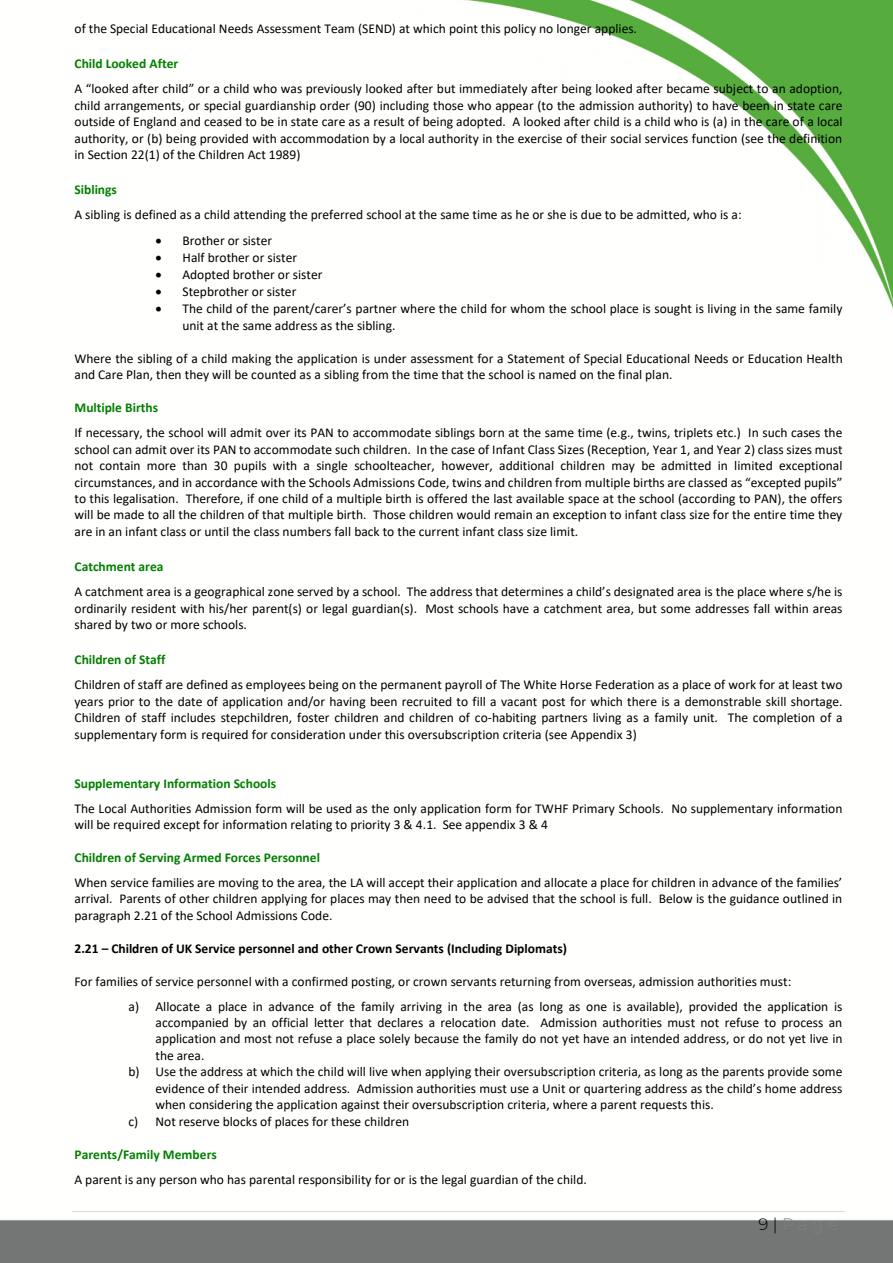
<style>
.page{position:relative;width:893px;height:1263px;background:#fff}
.page>*{position:absolute;margin:0;border:0;box-sizing:border-box;transform-origin:0 0}
.t1{font:300 16.5px "Montserrat";color:#7f7f7f}
.t2{font:13.5px/16.5px "Calibri";color:#000;text-align:justify}
.t3{font:700 13.5px "Calibri";color:#008000}
.t4{font:700 13.5px "Calibri";color:#000}
.s1{color:#000}
</style>
<div class="page">
<img style="left:0;top:0;width:892px;height:1262px">
<hr style="left:72px;top:1212px;width:772px;height:1px;background:#d9d9d9">
<p class="t2" style="left:75px;top:20px;width:564px">of the Special Educational Needs Assessment Team (SEND) at which point this policy no longer applies.</p>
<p class="t3" style="left:75px;top:56px;width:105px">Child Looked After</p>
<p class="t2" style="left:75px;top:80px;width:770px">A “looked after child” or a child who was previously looked after but immediately after being looked after became subject to an adoption, child arrangements, or special guardianship order (90) including those who appear (to the admission authority) to have been in state care outside of England and ceased to be in state care as a result of being adopted. A looked after child is a child who is (a) in the care of a local authority, or (b) being provided with accommodation by a local authority in the exercise of their social services function (see the definition in Section 22(1) of the Children Act 1989)</p>
<p class="t3" style="left:75px;top:182px;width:44px">Siblings</p>
<p class="t2" style="left:75px;top:206px;width:669px">A sibling is defined as a child attending the preferred school at the same time as he or she is due to be admitted, who is a:</p>
<p class="t2" style="left:156px;top:232px;width:118px">• Brother or sister</p>
<p class="t2" style="left:156px;top:249px;width:143px">• Half brother or sister</p>
<p class="t2" style="left:156px;top:266px;width:168px">• Adopted brother or sister</p>
<p class="t2" style="left:156px;top:283px;width:142px">• Stepbrother or sister</p>
<p class="t2" style="left:183px;top:301px;width:661px;text-indent:-27px">• The child of the parent/carer’s partner where the child for whom the school place is sought is living in the same family unit at the same address as the sibling.</p>
<p class="t2" style="left:75px;top:350px;width:770px">Where the sibling of a child making the application is under assessment for a Statement of Special Educational Needs or Education Health and Care Plan, then they will be counted as a sibling from the time that the school is named on the final plan.</p>
<p class="t3" style="left:75px;top:399px;width:85px">Multiple Births</p>
<p class="t2" style="left:75px;top:424px;width:769px">If necessary, the school will admit over its PAN to accommodate siblings born at the same time (e.g., twins, triplets etc.) In such cases the school can admit over its PAN to accommodate such children. In the case of Infant Class Sizes (Reception, Year 1, and Year 2) class sizes must not contain more than 30 pupils with a single schoolteacher, however, additional children may be admitted in limited exceptional circumstances, and in accordance with the Schools Admissions Code, twins and children from multiple births are classed as “excepted pupils” to this legalisation. Therefore, if one child of a multiple birth is offered the last available space at the school (according to PAN), the offers will be made to all the children of that multiple birth. Those children would remain an exception to infant class size for the entire time they are in an infant class or until the class numbers fall back to the current infant class size limit.</p>
<p class="t3" style="left:75px;top:558px;width:91px">Catchment area</p>
<p class="t2" style="left:75px;top:583px;width:769px">A catchment area is a geographical zone served by a school. The address that determines a child’s designated area is the place where s/he is ordinarily resident with his/her parent(s) or legal guardian(s). Most schools have a catchment area, but some addresses fall within areas shared by two or more schools.</p>
<p class="t3" style="left:75px;top:652px;width:92px">Children of Staff</p>
<p class="t2" style="left:75px;top:676px;width:769px">Children of staff are defined as employees being on the permanent payroll of The White Horse Federation as a place of work for at least two years prior to the date of application and/or having been recruited to fill a vacant post for which there is a demonstrable skill shortage.<br>Children of staff includes stepchildren, foster children and children of co-habiting partners living as a family unit. The completion of a supplementary form is required for consideration under this oversubscription criteria (see Appendix 3)</p>
<p class="t3" style="left:75px;top:775px;width:203px">Supplementary Information Schools</p>
<p class="t2" style="left:75px;top:800px;width:769px">The Local Authorities Admission form will be used as the only application form for TWHF Primary Schools. No supplementary information will be required except for information relating to priority 3 &amp; 4.1. See appendix 3 &amp; 4</p>
<p class="t3" style="left:75px;top:849px;width:247px">Children of Serving Armed Forces Personnel</p>
<p class="t2" style="left:75px;top:874px;width:769px">When service families are moving to the area, the LA will accept their application and allocate a place for children in advance of the families’ arrival. Parents of other children applying for places may then need to be advised that the school is full. Below is the guidance outlined in paragraph 2.21 of the School Admissions Code.</p>
<p class="t4" style="left:75px;top:940px;width:494px">2.21 – Children of UK Service personnel and other Crown Servants (Including Diplomats)</p>
<p class="t2" style="left:75px;top:973px;width:718px">For families of service personnel with a confirmed posting, or crown servants returning from overseas, admission authorities must:</p>
<p class="t2" style="left:156px;top:998px;width:688px;text-indent:-27px">a) Allocate a place in advance of the family arriving in the area (as long as one is available), provided the application is accompanied by an official letter that declares a relocation date. Admission authorities must not refuse to process an application and most not refuse a place solely because the family do not yet have an intended address, or do not yet live in the area.</p>
<p class="t2" style="left:156px;top:1064px;width:688px;text-indent:-27px">b) Use the address at which the child will live when applying their oversubscription criteria, as long as the parents provide some evidence of their intended address. Admission authorities must use a Unit or quartering address as the child’s home address when considering the application against their oversubscription criteria, where a parent requests this.</p>
<p class="t2" style="left:129px;top:1113px;width:282px">c) Not reserve blocks of places for these children</p>
<p class="t3" style="left:75px;top:1146px;width:144px">Parents/Family Members</p>
<p class="t2" style="left:75px;top:1171px;width:514px">A parent is any person who has parental responsibility for or is the legal guardian of the child.</p>
<p class="t1" style="left:759px;top:1211px;width:81px"><span class="s1">9 |</span> Page</p>
</div>
